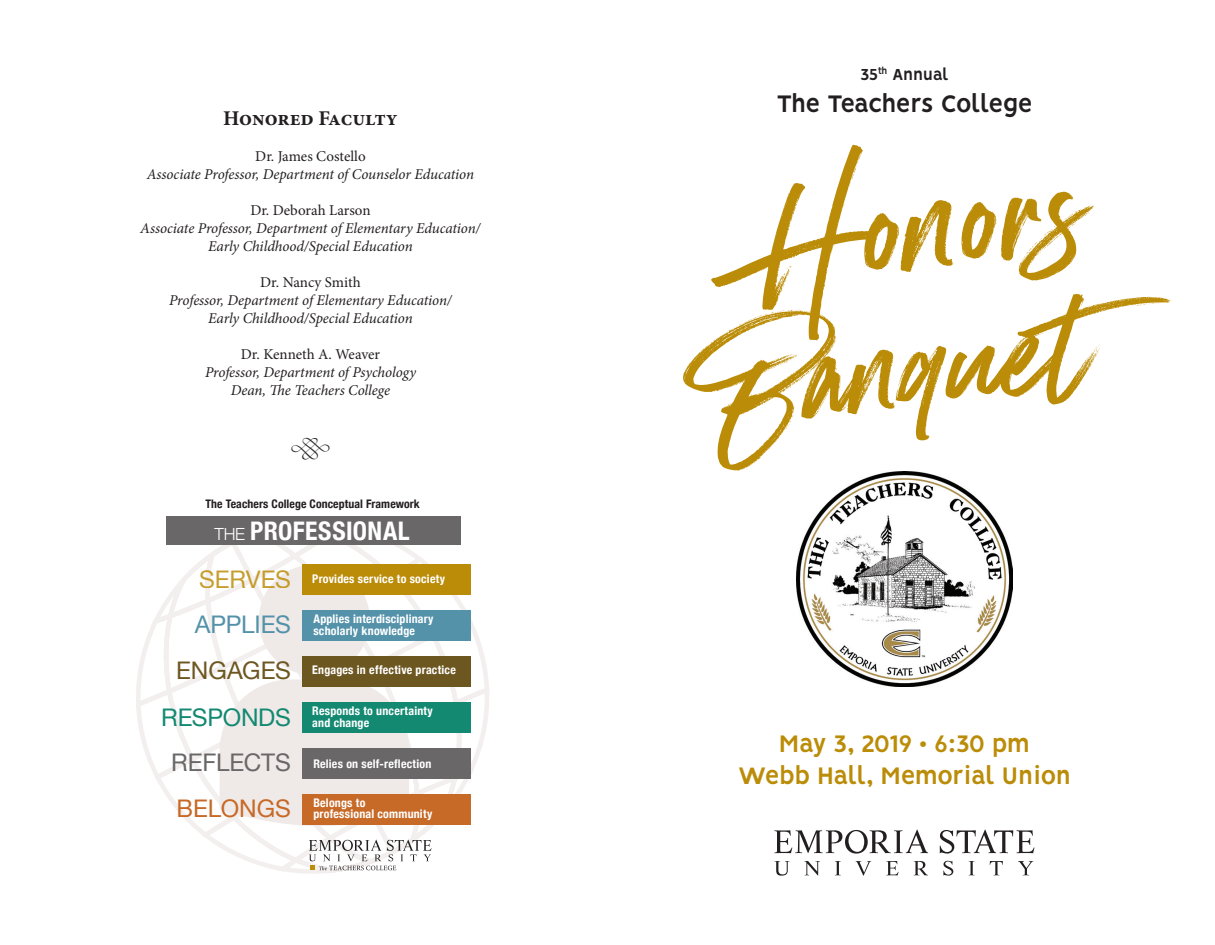
<style>
.page{position:relative;width:1215px;height:945px;background:#fff}
.page>*{position:absolute;margin:0;border:0;box-sizing:border-box;transform-origin:0 0}
.t1{font:700 27px "Vision";letter-spacing:-.025em;color:#bb8c07}
.t2{font:700 27px "Vision";letter-spacing:-.03em;color:#231f20}
.t3{font:700 condensed 25.65px "Helvetica Neue";letter-spacing:.015em;color:#fff}
.t4{font:24.3px/45.9px "Helvetica Neue";letter-spacing:-.01em;color:#138972;text-align:right}
.t5{font:24.3px "Helvetica Neue";letter-spacing:-.01em;color:#bb8c07}
.t6{font:700 21px "Minion Pro";letter-spacing:-.005em;color:#231f20}
.t7{font:700 18px "Vision";letter-spacing:-.03em;color:#231f20}
.t8{font:italic 15px/18px "Minion Pro";letter-spacing:-.005em;color:#231f20;text-align:center}
.t9{font:15px "Minion Pro";color:#231f20}
.t10{font:700 condensed 12px/12px "Helvetica Neue";letter-spacing:.02em;color:#fff}
.t11{font:700 condensed 11.85px "Helvetica Neue";letter-spacing:.01em;color:#231f20}
.s1{font-weight:300;font-stretch:normal;font-size:16.8px}
.s2{color:#5492aa}
.s3{color:#6d5721}
.s4{color:#696768}
.s5{color:#c76927}
</style>
<div class="page">
<svg style="left:774px;top:830px;width:154px;height:24px"></svg>
<svg style="left:940px;top:830px;width:95px;height:24px"></svg>
<svg style="left:774px;top:861px;width:15px;height:15px"></svg>
<svg style="left:804px;top:861px;width:16px;height:15px"></svg>
<svg style="left:835px;top:861px;width:6px;height:14px"></svg>
<svg style="left:856px;top:861px;width:15px;height:15px"></svg>
<svg style="left:886px;top:861px;width:13px;height:14px"></svg>
<svg style="left:914px;top:861px;width:14px;height:14px"></svg>
<svg style="left:943px;top:861px;width:10px;height:15px"></svg>
<svg style="left:969px;top:861px;width:5px;height:14px"></svg>
<svg style="left:990px;top:861px;width:13px;height:14px"></svg>
<svg style="left:1018px;top:861px;width:15px;height:14px"></svg>
<img style="left:797px;top:471px;width:215px;height:216px">
<svg style="left:136px;top:545px;width:353px;height:329px"></svg>
<div style="left:259px;top:564px;width:111px;height:112px;background:#efeae8;border-radius:50%"></div>
<svg style="left:220px;top:679px;width:189px;height:147px;background:#ede9e6"></svg>
<svg style="left:309px;top:840px;width:123px;height:30px"></svg>
<div style="left:302px;top:610px;width:169px;height:31px;background:#5492aa"></div>
<div style="left:302px;top:564px;width:169px;height:31px;background:#bb8c07"></div>
<div style="left:166px;top:516px;width:295px;height:29px;background:#696768"></div>
<div style="left:302px;top:656px;width:169px;height:30px;background:#6d5721"></div>
<div style="left:302px;top:702px;width:169px;height:30px;background:#138972"></div>
<div style="left:302px;top:748px;width:169px;height:30px;background:#696768"></div>
<div style="left:302px;top:794px;width:169px;height:30px;background:#c76927"></div>
<svg style="left:711px;top:145px;width:383px;height:149px"></svg>
<svg style="left:683px;top:294px;width:487px;height:177px"></svg>
<p class="t6" style="left:223px;top:103px;width:176px">Honored Faculty</p>
<p class="t9" style="left:255px;top:146px;width:112px">Dr. James Costello</p>
<p class="t8" style="left:147px;top:165px;width:329px">Associate Professor, Department of Counselor Education</p>
<p class="t9" style="left:250px;top:200px;width:122px">Dr. Deborah Larson</p>
<p class="t8" style="left:140px;top:219px;width:342px">Associate Professor, Department of Elementary Education/<br>Early Childhood/Special Education</p>
<p class="t9" style="left:260px;top:272px;width:102px">Dr. Nancy Smith</p>
<p class="t8" style="left:169px;top:291px;width:284px">Professor, Department of Elementary Education/<br>Early Childhood/Special Education</p>
<p class="t9" style="left:241px;top:344px;width:141px">Dr. Kenneth A. Weaver</p>
<p class="t8" style="left:205px;top:363px;width:212px">Professor, Department of Psychology</p>
<p class="t8" style="left:231px;top:381px;width:161px">Dean, The Teachers College</p>
<p class="t11" style="left:205px;top:494px;width:216px">The Teachers College Conceptual Framework</p>
<p class="t3" style="left:214px;top:510px;width:197px"><span class="s1">THE</span> PROFESSIONAL</p>
<h3 class="t5" style="left:199px;top:561px;width:93px">SERVES</h3>
<p class="t4" style="left:161px;top:603px;width:131px"><span class="s2">APPLIES<br></span><span class="s3">ENGAGES<br></span>RESPONDS<br><span class="s4">REFLECTS<br></span><span class="s5">BELONGS</span></p>
<p class="t10" style="left:312px;top:572px;width:134px">Provides service to society</p>
<p class="t10" style="left:313px;top:612px;width:122px">Applies interdisciplinary scholarly knowledge</p>
<p class="t10" style="left:312px;top:663px;width:145px">Engages in effective practice</p>
<p class="t10" style="left:312px;top:704px;width:122px">Responds to uncertainty and change</p>
<p class="t10" style="left:313px;top:757px;width:119px">Relies on self-reflection</p>
<p class="t10" style="left:313px;top:795px;width:120px">Belongs to<br>professional community</p>
<p class="t7" style="left:860px;top:64px;width:90px">35<sup>th</sup> Annual</p>
<p class="t2" style="left:776px;top:88px;width:258px">The Teachers College</p>
<p class="t1" style="left:779px;top:728px;width:253px">May 3, 2019 ○ 6:30 pm</p>
<p class="t1" style="left:738px;top:760px;width:335px">Webb Hall, Memorial Union</p>
</div>
